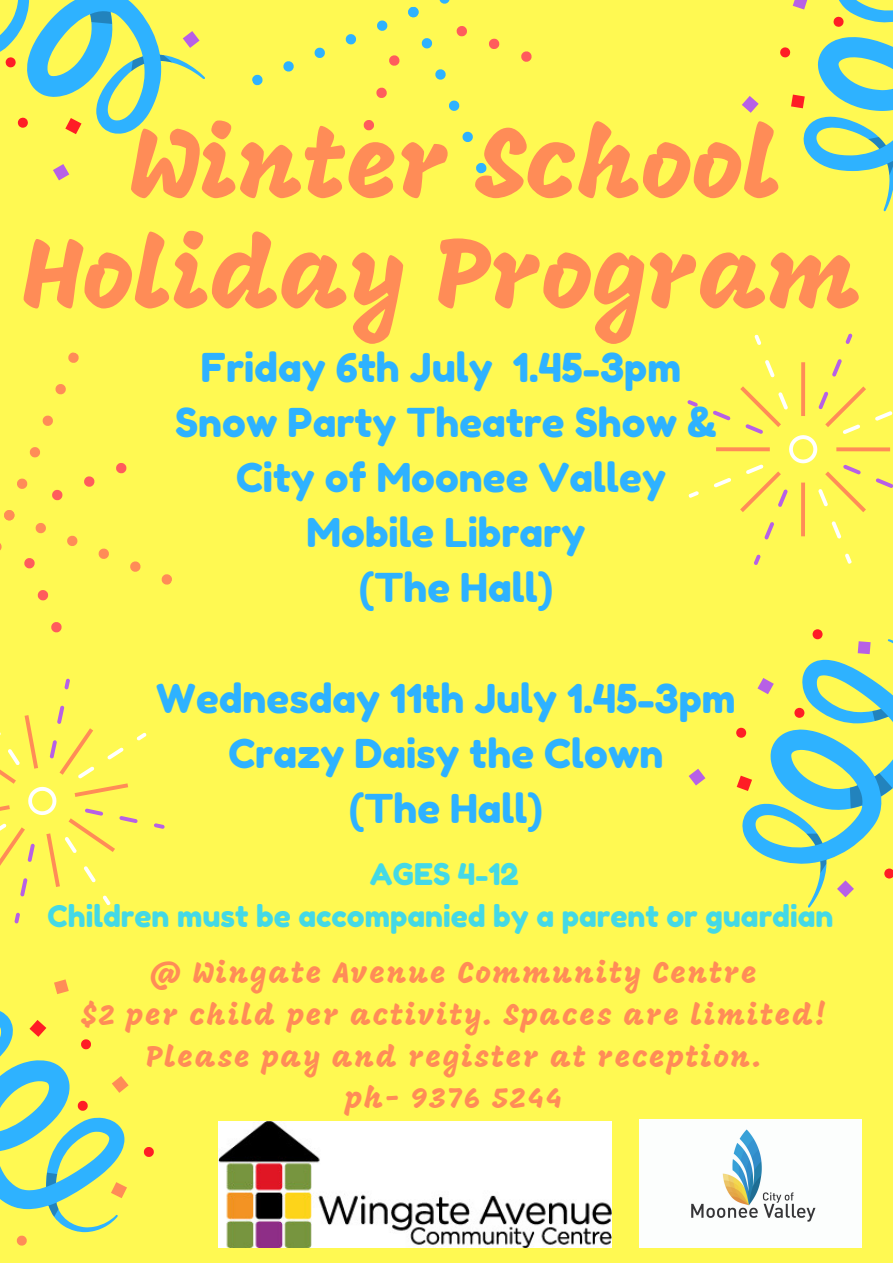
<style>
.page{position:relative;width:893px;height:1263px;background:#fff952}
.page>*{position:absolute;margin:0;border:0;box-sizing:border-box;transform-origin:0 0}
.t1{font:99.3px/110.3px "Mogra";color:#ff8c57;text-align:center}
.t2{font:39.75px/55.1px "Fredoka One";color:#2eb2ff;text-align:center}
.t3{font:29.78px/41.6px "Mogra";letter-spacing:.06em;color:#ff8c57;text-align:center}
.t4{font:29.78px/41.6px "Fredoka One";color:#44d9e6;text-align:center}
</style>
<div class="page">
<svg style="left:68px;top:352px;width:11px;height:11px"></svg>
<svg style="left:161px;top:574px;width:11px;height:11px"></svg>
<svg style="left:0;top:384px;width:141px;height:249px"></svg>
<svg style="left:0;top:979px;width:154px;height:267px"></svg>
<svg style="left:688px;top:629px;width:205px;height:279px"></svg>
<svg style="left:814px;top:857px;width:16px;height:16px"></svg>
<svg style="left:805px;top:828px;width:19px;height:20px"></svg>
<svg style="left:868px;top:706px;width:20px;height:20px"></svg>
<svg style="left:840px;top:772px;width:53px;height:41px"></svg>
<svg style="left:64px;top:678px;width:6px;height:12px"></svg>
<svg style="left:14px;top:912px;width:6px;height:12px"></svg>
<svg style="left:154px;top:823px;width:11px;height:6px"></svg>
<svg style="left:0;top:705px;width:147px;height:201px"></svg>
<img style="left:640px;top:1120px;width:222px;height:128px">
<img style="left:218px;top:1121px;width:393px;height:126px">
<svg style="left:742px;top:0;width:151px;height:212px"></svg>
<svg style="left:0;top:0;width:205px;height:181px"></svg>
<svg style="left:476px;top:163px;width:11px;height:11px"></svg>
<svg style="left:252px;top:74px;width:11px;height:12px"></svg>
<svg style="left:283px;top:0;width:249px;height:142px"></svg>
<svg style="left:845px;top:333px;width:8px;height:11px"></svg>
<svg style="left:754px;top:554px;width:7px;height:11px"></svg>
<svg style="left:687px;top:400px;width:11px;height:7px"></svg>
<svg style="left:754px;top:334px;width:7px;height:11px"></svg>
<svg style="left:845px;top:553px;width:7px;height:11px"></svg>
<svg style="left:688px;top:491px;width:11px;height:7px"></svg>
<svg style="left:713px;top:359px;width:180px;height:181px"></svg>
<h1 class="t1" style="left:22px;top:118px;width:842px">Winter School<br>Holiday Program</h1>
<p class="t2" style="left:175px;top:339px;width:543px">Friday 6th July 1.45-3pm<br>Snow Party Theatre Show &amp;<br>City of Moonee Valley<br>Mobile Library<br>(The Hall)</p>
<p class="t2" style="left:156px;top:670px;width:581px">Wednesday 11th July 1.45-3pm<br>Crazy Daisy the Clown<br>(The Hall)</p>
<p class="t4" style="left:48px;top:853px;width:787px">AGES 4-12<br>Children must be accompanied by a parent or guardian</p>
<p class="t3" style="left:82px;top:955px;width:745px">@ Wingate Avenue Community Centre<br>$2 per child per activity. Spaces are limited!<br>Please pay and register at reception.<br>ph- 9376 5244</p>
</div>
